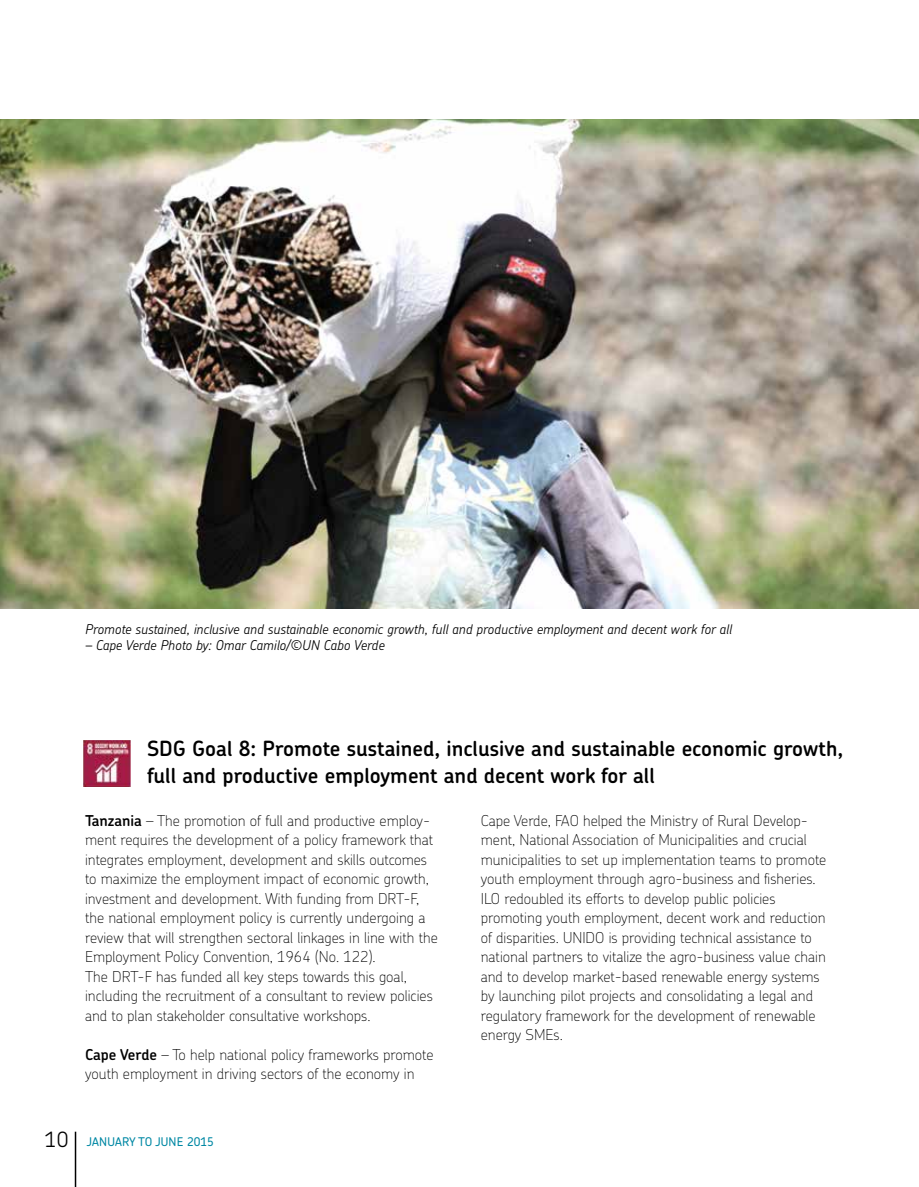
<style>
.page{position:relative;width:919px;height:1187px;background:#fff}
.page>*{position:absolute;margin:0;border:0;box-sizing:border-box;transform-origin:0 0}
.t1{font:600 21px/27px "Chevin Pro";color:#000}
.t2{font:100 15px/19.5px "Chevin Pro";color:#000}
.t3{font:italic 300 13.5px "Chevin Pro";color:#000}
.t4{font:500 12px "Chevin Pro";letter-spacing:.015em;color:#0088a4}
.s1{font-weight:600}
.s2{font-weight:300;font-size:21px;color:#000}
</style>
<div class="page">
<hr style="left:75px;top:1131px;width:1px;height:55px;background:#000">
<img style="left:0;top:119px;width:918px;height:489px">
<img style="left:84px;top:740px;width:46px;height:46px">
<p class="t3" style="left:85px;top:619px;width:648px">Promote sustained, inclusive and sustainable economic growth, full and productive employment and decent work for all</p>
<p class="t3" style="left:85px;top:636px;width:301px">– Cape Verde Photo by: Omar Camilo/©UN Cabo Verde</p>
<h1 class="t1" style="left:147px;top:734px;width:697px">SDG Goal 8: Promote sustained, inclusive and sustainable economic growth, full and productive employment and decent work for all</h1>
<p class="t2" style="left:85px;top:809px;width:354px"><span class="s1">Tanzania</span> – The promotion of full and productive employ&shy;ment requires the development of a policy framework that integrates employment, development and skills outcomes to maximize the employment impact of economic growth, investment and development. With funding from DRT-F, the national employment policy is currently undergoing a review that will strengthen sectoral linkages in line with the Employment Policy Convention, 1964 (No. 122).<br>The DRT-F has funded all key steps towards this goal, including the recruitment of a consultant to review policies and to plan stakeholder consultative workshops.</p>
<p class="t2" style="left:85px;top:1043px;width:350px"><span class="s1">Cape Verde</span> – To help national policy frameworks promote youth employment in driving sectors of the economy in</p>
<p class="t4" style="left:45px;top:1133px;width:170px"><span class="s2">10</span> JANUARY TO JUNE 2015</p>
<p class="t2" style="left:480px;top:809px;width:347px">Cape Verde, FAO helped the Ministry of Rural Develop&shy;ment, National Association of Municipalities and crucial municipalities to set up implementation teams to promote youth employment through agro-business and fisheries.<br>ILO redoubled its efforts to develop public policies promoting youth employment, decent work and reduction of disparities. UNIDO is providing technical assistance to national partners to vitalize the agro-business value chain and to develop market-based renewable energy systems by launching pilot projects and consolidating a legal and regulatory framework for the development of renewable energy SMEs.</p>
</div>
